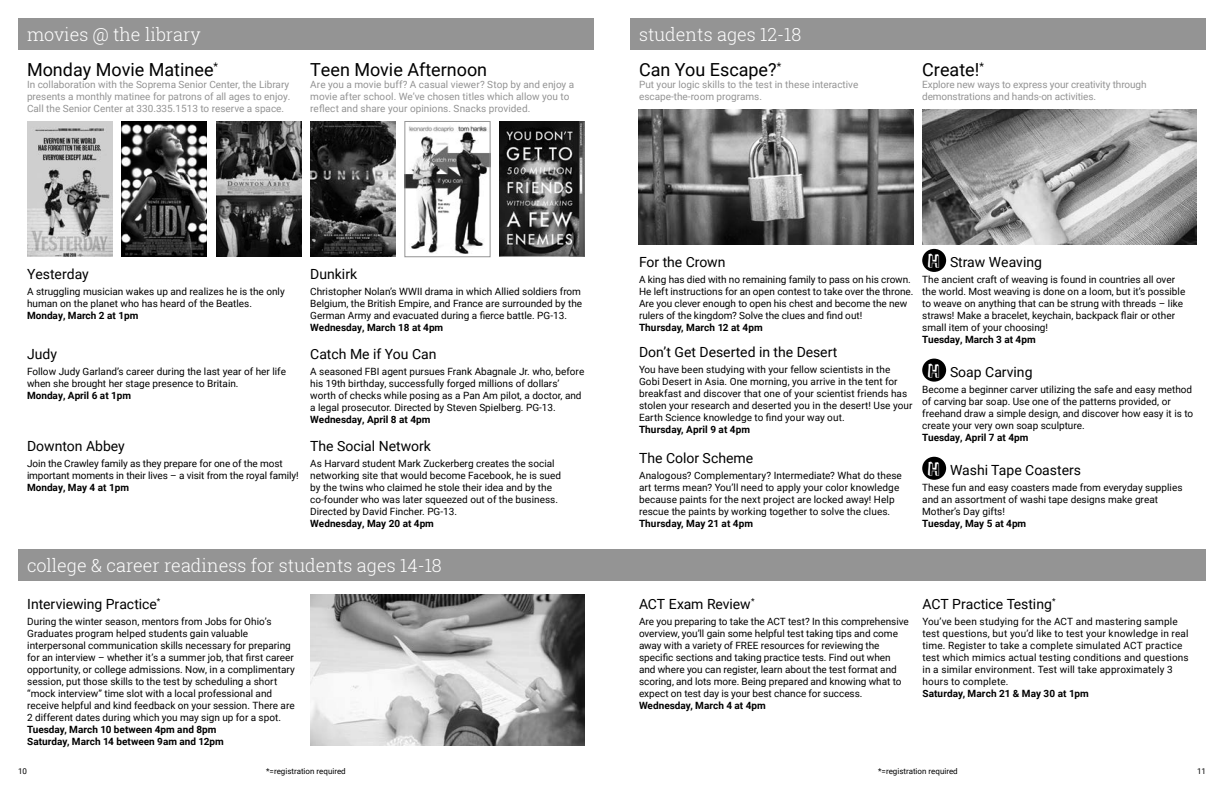
<style>
.page{position:relative;width:1224px;height:792px;background:#fff}
.page>*{position:absolute;margin:0;border:0;box-sizing:border-box;transform-origin:0 0}
.t1{font:19px "Blockhead OT Dark Side";color:#fff}
.t2{font:300 18px "Roboto Slab";color:#fff}
.t3{font:18px "Roboto";color:#000}
.t4{font:14px "Roboto";color:#000}
.t5{font:10px/12px "Roboto";color:#000}
.t6{font:10px/12px "Roboto";color:#949494}
.t7{font:700 10px/12px "Roboto";color:#000}
.t8{font:8px "Roboto";color:#000}
</style>
<div class="page">
<div style="left:630px;top:18px;width:576px;height:32px;background:#949494"></div>
<div style="left:18px;top:549px;width:1188px;height:32px;background:#949494"></div>
<div style="left:18px;top:18px;width:576px;height:32px;background:#949494"></div>
<img style="left:639px;top:109px;width:274px;height:136px">
<img style="left:310px;top:594px;width:275px;height:151px">
<img style="left:922px;top:109px;width:275px;height:136px">
<img style="left:310px;top:121px;width:86px;height:136px">
<img style="left:407px;top:126px;width:81px;height:127px">
<div style="left:405px;top:121px;width:85px;height:136px;border:1px solid #949494"></div>
<img style="left:499px;top:121px;width:86px;height:136px">
<img style="left:27px;top:121px;width:85px;height:136px">
<img style="left:122px;top:121px;width:85px;height:136px">
<img style="left:216px;top:121px;width:86px;height:136px">
<div style="left:922px;top:249px;width:24px;height:23px;background:#000;border-radius:50%"></div>
<div style="left:922px;top:359px;width:24px;height:23px;background:#000;border-radius:50%"></div>
<div style="left:922px;top:457px;width:24px;height:23px;background:#000;border-radius:50%"></div>
<h2 class="t2" style="left:27px;top:22px;width:175px">movies @ the library</h2>
<h2 class="t3" style="left:27px;top:57px;width:193px">Monday Movie Matinee<sup>*</sup></h2>
<p class="t6" style="left:27px;top:78px;width:265px">In collaboration with the Soprema Senior Center, the Library presents a monthly matinee for patrons of all ages to enjoy.<br>Call the Senior Center at 330.335.1513 to reserve a space.</p>
<h2 class="t3" style="left:310px;top:57px;width:179px">Teen Movie Afternoon</h2>
<p class="t6" style="left:310px;top:78px;width:266px">Are you a movie buff? A casual viewer? Stop by and enjoy a movie after school. We’ve chosen titles which allow you to reflect and share your opinions. Snacks provided.</p>
<h2 class="t2" style="left:639px;top:22px;width:164px">students ages 12-18</h2>
<h2 class="t3" style="left:639px;top:57px;width:144px">Can You Escape?<sup>*</sup></h2>
<p class="t6" style="left:639px;top:78px;width:221px">Put your logic skills to the test in these interactive escape-the-room programs.</p>
<h2 class="t3" style="left:922px;top:57px;width:63px">Create!<sup>*</sup></h2>
<p class="t6" style="left:922px;top:78px;width:226px">Explore new ways to express your creativity through demonstrations and hands-on activities.</p>
<h3 class="t4" style="left:27px;top:264px;width:63px">Yesterday</h3>
<p class="t5" style="left:27px;top:285px;width:259px">A struggling musician wakes up and realizes he is the only human on the planet who has heard of the Beatles.</p>
<p class="t7" style="left:27px;top:309px;width:113px">Monday, March 2 at 1pm</p>
<h3 class="t4" style="left:27px;top:344px;width:31px">Judy</h3>
<p class="t5" style="left:27px;top:365px;width:260px">Follow Judy Garland’s career during the last year of her life when she brought her stage presence to Britain.</p>
<p class="t7" style="left:27px;top:389px;width:106px">Monday, April 6 at 1pm</p>
<h3 class="t4" style="left:27px;top:436px;width:99px">Downton Abbey</h3>
<p class="t5" style="left:27px;top:457px;width:273px">Join the Crawley family as they prepare for one of the most important moments in their lives – a visit from the royal family!</p>
<p class="t7" style="left:27px;top:481px;width:104px">Monday, May 4 at 1pm</p>
<h3 class="t4" style="left:310px;top:264px;width:48px">Dunkirk</h3>
<p class="t5" style="left:310px;top:285px;width:273px;text-align:justify">Christopher Nolan’s WWII drama in which Allied soldiers from Belgium, the British Empire, and France are surrounded by the German Army and evacuated during a fierce battle. PG-13.</p>
<p class="t7" style="left:310px;top:321px;width:135px">Wednesday, March 18 at 4pm</p>
<h3 class="t4" style="left:310px;top:344px;width:128px">Catch Me if You Can</h3>
<p class="t5" style="left:310px;top:365px;width:276px">A seasoned FBI agent pursues Frank Abagnale Jr. who, before his 19th birthday, successfully forged millions of dollars’ worth of checks while posing as a Pan Am pilot, a doctor, and a legal prosecutor. Directed by Steven Spielberg. PG-13.</p>
<p class="t7" style="left:310px;top:413px;width:122px">Wednesday, April 8 at 4pm</p>
<h3 class="t4" style="left:310px;top:436px;width:122px">The Social Network</h3>
<p class="t5" style="left:310px;top:457px;width:252px">As Harvard student Mark Zuckerberg creates the social networking site that would become Facebook, he is sued by the twins who claimed he stole their idea and by the co-founder who was later squeezed out of the business.<br>Directed by David Fincher. PG-13.</p>
<p class="t7" style="left:310px;top:517px;width:125px">Wednesday, May 20 at 4pm</p>
<h2 class="t2" style="left:27px;top:553px;width:416px">college &amp; career readiness for students ages 14-18</h2>
<h3 class="t4" style="left:27px;top:594px;width:135px">Interviewing Practice<sup>*</sup></h3>
<p class="t5" style="left:27px;top:615px;width:269px">During the winter season, mentors from Jobs for Ohio’s Graduates program helped students gain valuable interpersonal communication skills necessary for preparing for an interview – whether it’s a summer job, that first career opportunity, or college admissions. Now, in a complimentary session, put those skills to the test by scheduling a short “mock interview” time slot with a local professional and receive helpful and kind feedback on your session. There are 2 different dates during which you may sign up for a spot.</p>
<p class="t7" style="left:27px;top:723px;width:198px">Tuesday, March 10 between 4pm and 8pm<br>Saturday, March 14 between 9am and 12pm</p>
<h3 class="t4" style="left:639px;top:252px;width:88px">For the Crown</h3>
<p class="t5" style="left:639px;top:273px;width:276px">A king has died with no remaining family to pass on his crown.<br>He left instructions for an open contest to take over the throne.<br>Are you clever enough to open his chest and become the new rulers of the kingdom? Solve the clues and find out!</p>
<p class="t7" style="left:639px;top:321px;width:125px">Thursday, March 12 at 4pm</p>
<h3 class="t4" style="left:639px;top:342px;width:200px">Don’t Get Deserted in the Desert</h3>
<p class="t5" style="left:639px;top:363px;width:275px">You have been studying with your fellow scientists in the Gobi Desert in Asia. One morning, you arrive in the tent for breakfast and discover that one of your scientist friends has stolen your research and deserted you in the desert! Use your Earth Science knowledge to find your way out.</p>
<p class="t7" style="left:639px;top:423px;width:113px">Thursday, April 9 at 4pm</p>
<h3 class="t4" style="left:639px;top:448px;width:116px">The Color Scheme</h3>
<p class="t5" style="left:639px;top:469px;width:264px">Analogous? Complementary? Intermediate? What do these art terms mean? You’ll need to apply your color knowledge because paints for the next project are locked away! Help rescue the paints by working together to solve the clues.</p>
<p class="t7" style="left:639px;top:517px;width:116px">Thursday, May 21 at 4pm</p>
<h1 class="t1" style="left:928px;top:251px;width:14px">H</h1>
<h3 class="t4" style="left:950px;top:252px;width:94px">Straw Weaving</h3>
<p class="t5" style="left:922px;top:273px;width:265px">The ancient craft of weaving is found in countries all over the world. Most weaving is done on a loom, but it’s possible to weave on anything that can be strung with threads – like straws! Make a bracelet, keychain, backpack flair or other small item of your choosing!</p>
<p class="t7" style="left:922px;top:333px;width:115px">Tuesday, March 3 at 4pm</p>
<h1 class="t1" style="left:928px;top:361px;width:14px">H</h1>
<h3 class="t4" style="left:950px;top:362px;width:84px">Soap Carving</h3>
<p class="t5" style="left:922px;top:383px;width:273px">Become a beginner carver utilizing the safe and easy method of carving bar soap. Use one of the patterns provided, or freehand draw a simple design, and discover how easy it is to create your very own soap sculpture.</p>
<p class="t7" style="left:922px;top:431px;width:108px">Tuesday, April 7 at 4pm</p>
<h1 class="t1" style="left:928px;top:459px;width:14px">H</h1>
<h3 class="t4" style="left:950px;top:460px;width:133px">Washi Tape Coasters</h3>
<p class="t5" style="left:922px;top:481px;width:262px">These fun and easy coasters made from everyday supplies and an assortment of washi tape designs make great<br>Mother’s Day gifts!</p>
<p class="t7" style="left:922px;top:517px;width:106px">Tuesday, May 5 at 4pm</p>
<h3 class="t4" style="left:639px;top:594px;width:117px">ACT Exam Review<sup>*</sup></h3>
<p class="t5" style="left:639px;top:615px;width:271px">Are you preparing to take the ACT test? In this comprehensive overview, you’ll gain some helpful test taking tips and come away with a variety of FREE resources for reviewing the specific sections and taking practice tests. Find out when and where you can register, learn about the test format and scoring, and lots more. Being prepared and knowing what to expect on test day is your best chance for success.</p>
<p class="t7" style="left:639px;top:699px;width:128px">Wednesday, March 4 at 4pm</p>
<h3 class="t4" style="left:922px;top:594px;width:135px">ACT Practice Testing<sup>*</sup></h3>
<p class="t5" style="left:923px;top:615px;width:268px">You’ve been studying for the ACT and mastering sample test questions, but you’d like to test your knowledge in real time. Register to take a complete simulated ACT practice test which mimics actual testing conditions and questions in a similar environment. Test will take approximately 3 hours to complete.</p>
<p class="t7" style="left:923px;top:687px;width:168px">Saturday, March 21 &amp; May 30 at 1pm</p>
<p class="t8" style="left:266px;top:766px;width:81px">*=registration required</p>
<p class="t8" style="left:878px;top:766px;width:81px">*=registration required</p>
<p class="t8" style="left:18px;top:766px;width:10px">10</p>
<p class="t8" style="left:1197px;top:766px;width:10px">11</p>
</div>
